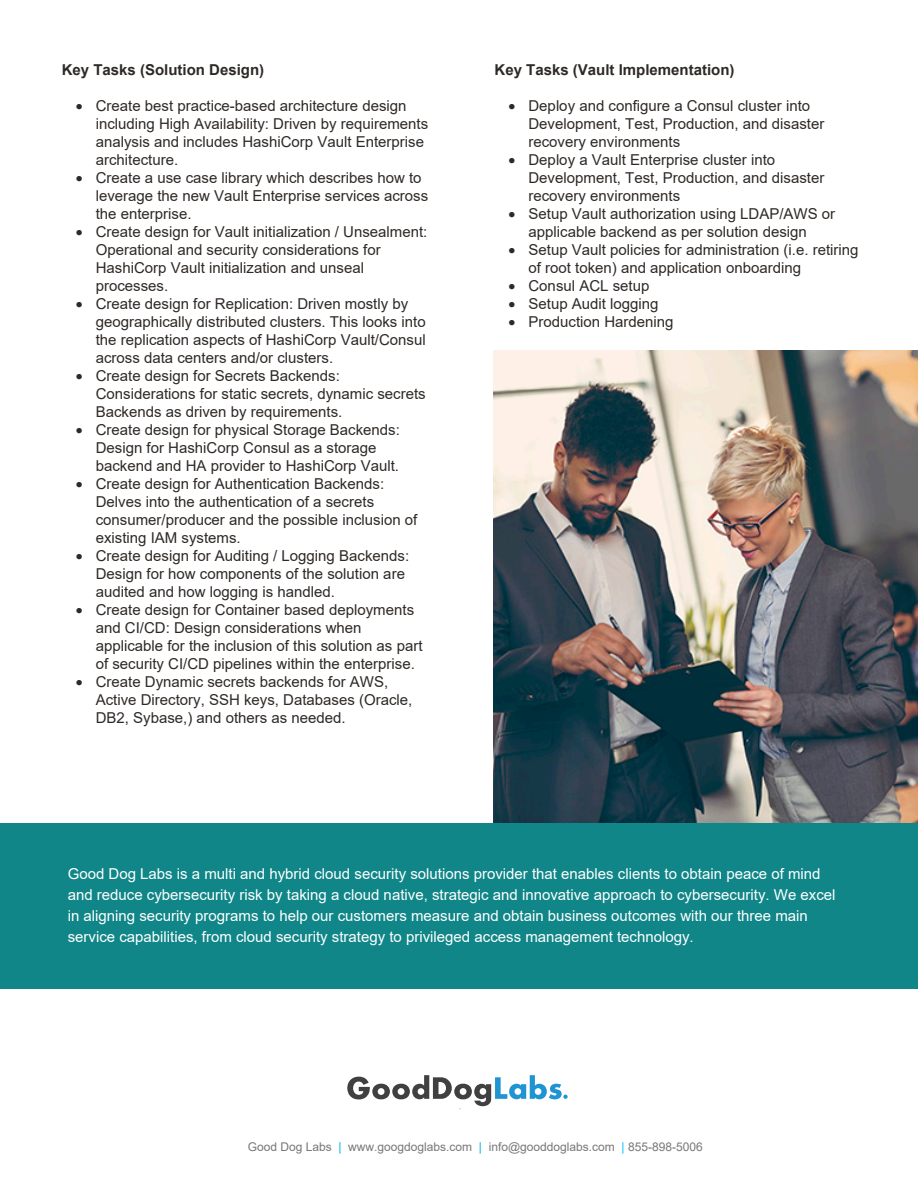
<style>
.page{position:relative;width:918px;height:1188px;background:#fff}
.page>*{position:absolute;margin:0;border:0;box-sizing:border-box;transform-origin:0 0}
.t1{font:15px/18px "Arial";color:#2e2926}
.t2{font:15px/21px "Arial";color:#fff}
.t3{font:700 15px "Arial";color:#2e2926}
.t4{font:12px "Arial";color:#77777a}
.s1{color:#00aeef}
.s2{color:#00bfff}
.s3{font-style:inherit}
</style>
<div class="page">
<img style="left:493px;top:350px;width:425px;height:473px">
<div style="left:0;top:823px;width:918px;height:165px;background:#108688"></div>
<svg style="left:347px;top:1075px;width:221px;height:34px"></svg>
<p class="t3" style="left:62px;top:60px;width:204px">Key Tasks (Solution Design)</p>
<p class="t1" style="left:96px;top:97px;width:334px;text-indent:-20px">• Create best practice-based architecture design including High Availability: Driven by requirements analysis and includes HashiCorp Vault Enterprise architecture.</p>
<p class="t1" style="left:96px;top:169px;width:334px;text-indent:-20px">• Create a use case library which describes how to leverage the new Vault Enterprise services across the enterprise.</p>
<p class="t1" style="left:96px;top:223px;width:333px;text-indent:-20px">• Create design for Vault initialization / Unsealment:<br>Operational and security considerations for HashiCorp Vault initialization and unseal processes.</p>
<p class="t1" style="left:96px;top:295px;width:332px;text-indent:-20px">• Create design for Replication: Driven mostly by geographically distributed clusters. This looks into the replication aspects of HashiCorp Vault/Consul across data centers and/or clusters.</p>
<p class="t1" style="left:96px;top:367px;width:332px;text-indent:-20px">• Create design for Secrets Backends:<br>Considerations for static secrets, dynamic secrets<br>Backends as driven by requirements.</p>
<p class="t1" style="left:96px;top:421px;width:306px;text-indent:-20px">• Create design for physical Storage Backends:<br>Design for HashiCorp Consul as a storage backend and HA provider to HashiCorp Vault.</p>
<p class="t1" style="left:96px;top:475px;width:323px;text-indent:-20px">• Create design for Authentication Backends:<br>Delves into the authentication of a secrets consumer/producer and the possible inclusion of existing IAM systems.</p>
<p class="t1" style="left:96px;top:547px;width:315px;text-indent:-20px">• Create design for Auditing / Logging Backends:<br>Design for how components of the solution are audited and how logging is handled.</p>
<p class="t1" style="left:96px;top:601px;width:328px;text-indent:-20px">• Create design for Container based deployments and CI/CD: Design considerations when applicable for the inclusion of this solution as part of security CI/CD pipelines within the enterprise.</p>
<p class="t1" style="left:96px;top:673px;width:318px;text-indent:-20px">• Create Dynamic secrets backends for AWS,<br>Active Directory, SSH keys, Databases (Oracle,<br>DB2, Sybase,) and others as needed.</p>
<p class="t3" style="left:495px;top:60px;width:242px">Key Tasks (Vault Implementation)</p>
<p class="t1" style="left:528px;top:97px;width:297px;text-indent:-20px">• Deploy and configure a Consul cluster into<br>Development, Test, Production, and disaster recovery environments</p>
<p class="t1" style="left:528px;top:151px;width:297px;text-indent:-20px">• Deploy a Vault Enterprise cluster into<br>Development, Test, Production, and disaster recovery environments</p>
<p class="t1" style="left:508px;top:205px;width:328px;text-align:center">• Setup Vault authorization using LDAP/AWS or applicable backend as per solution design</p>
<p class="t1" style="left:528px;top:241px;width:332px;text-indent:-20px">• Setup Vault policies for administration (i.e. retiring of root token) and application onboarding</p>
<p class="t1" style="left:508px;top:277px;width:142px">• Consul ACL setup</p>
<p class="t1" style="left:508px;top:295px;width:152px">• Setup Audit logging</p>
<p class="t1" style="left:508px;top:313px;width:167px">• Production Hardening</p>
<p class="t2" style="left:68px;top:863px;width:769px">Good Dog Labs is a multi and hybrid cloud security solutions provider that enables clients to obtain peace of mind and reduce cybersecurity risk by taking a cloud native, strategic and innovative approach to cybersecurity. We excel in aligning security programs to help our customers measure and obtain business outcomes with our three main service capabilities, from cloud security strategy to privileged access management technology.</p>
<p class="t4" style="left:248px;top:1138px;width:457px">Good Dog Labs <span class="s1">|</span> www.googdoglabs.com <span class="s1">|</span> info@gooddoglabs.com <span class="s2">|</span> <span class="s3">855-898-5006</span></p>
</div>
